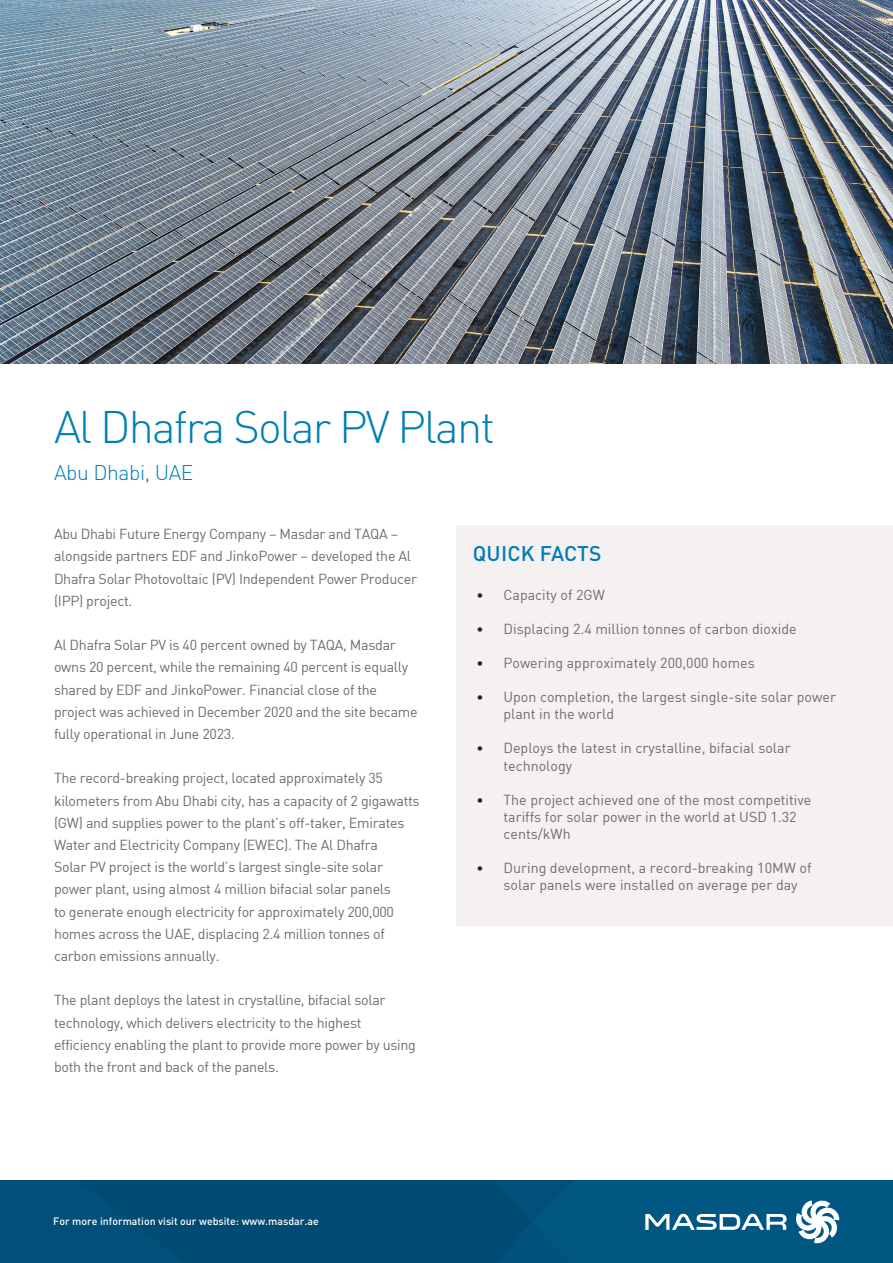
<style>
.page{position:relative;width:893px;height:1263px;background:#fff}
.page>*{position:absolute;margin:0;border:0;box-sizing:border-box;transform-origin:0 0}
.t1{font:300 45px "DIN Pro";letter-spacing:-.04em;color:#007fb2}
.t2{font:300 21px "DIN Pro";letter-spacing:-.02em;color:#007fb2}
.t3{font:500 21px "DIN Pro";letter-spacing:.01em;color:#007bb7}
.t4{font:14.25px/22.2px "DIN";letter-spacing:-.02em;color:#6c6d70}
.t5{font:14.25px/17.1px "DIN";color:#6c6d70}
.t6{font:500 10.65px "DIN Pro";color:#fff}
.s1{font-size:13.5px;color:#231f20}
</style>
<div class="page">
<div style="left:208px;top:1181px;width:181px;height:82px;background:#004b73"></div>
<div style="left:0;top:1181px;width:208px;height:82px;background:#005079"></div>
<svg style="left:389px;top:1181px;width:504px;height:82px;background:#0c5c84"></svg>
<img style="left:0;top:0;width:893px;height:363px">
<div style="left:457px;top:525px;width:436px;height:401px;background:#f4f1f0"></div>
<p class="t1" style="left:54px;top:392px;width:443px">Al Dhafra Solar PV Plant</p>
<p class="t2" style="left:54px;top:457px;width:141px">Abu Dhabi, UAE</p>
<p class="t4" style="left:54px;top:523px;width:365px">Abu Dhabi Future Energy Company – Masdar and TAQA – alongside partners EDF and JinkoPower – developed the Al Dhafra Solar Photovoltaic (PV) Independent Power Producer (IPP) project.</p>
<p class="t4" style="left:54px;top:634px;width:365px">Al Dhafra Solar PV is 40 percent owned by TAQA, Masdar owns 20 percent, while the remaining 40 percent is equally shared by EDF and JinkoPower. Financial close of the project was achieved in December 2020 and the site became fully operational in June 2023.</p>
<p class="t4" style="left:54px;top:767px;width:367px">The record-breaking project, located approximately 35 kilometers from Abu Dhabi city, has a capacity of 2 gigawatts (GW) and supplies power to the plant’s off-taker, Emirates Water and Electricity Company (EWEC). The Al Dhafra<br>Solar PV project is the world’s largest single-site solar power plant, using almost 4 million bifacial solar panels<br>to generate enough electricity for approximately 200,000 homes across the UAE, displacing 2.4 million tonnes of carbon emissions annually.</p>
<p class="t4" style="left:54px;top:989px;width:363px">The plant deploys the latest in crystalline, bifacial solar technology, which delivers electricity to the highest efficiency enabling the plant to provide more power by using both the front and back of the panels.</p>
<p class="t3" style="left:473px;top:537px;width:130px">QUICK FACTS</p>
<p class="t5" style="left:476px;top:586px;width:130px"><span class="s1">•</span> Capacity of 2GW</p>
<p class="t5" style="left:476px;top:620px;width:322px"><span class="s1">•</span> Displacing 2.4 million tonnes of carbon dioxide</p>
<p class="t5" style="left:476px;top:654px;width:280px"><span class="s1">•</span> Powering approximately 200,000 homes</p>
<p class="t5" style="left:503px;top:688px;width:334px;text-indent:-27px"><span class="s1">•</span> Upon completion, the largest single-site solar power plant in the world</p>
<p class="t5" style="left:503px;top:739px;width:289px;text-indent:-27px"><span class="s1">•</span> Deploys the latest in crystalline, bifacial solar technology</p>
<p class="t5" style="left:503px;top:791px;width:310px;text-indent:-27px"><span class="s1">•</span> The project achieved one of the most competitive tariffs for solar power in the world at USD 1.32 cents/kWh</p>
<p class="t5" style="left:503px;top:859px;width:309px;text-indent:-27px"><span class="s1">•</span> During development, a record-breaking 10MW of solar panels were installed on average per day</p>
<p class="t6" style="left:53px;top:1212px;width:267px">For more information visit our website: www.masdar.ae</p>
</div>
